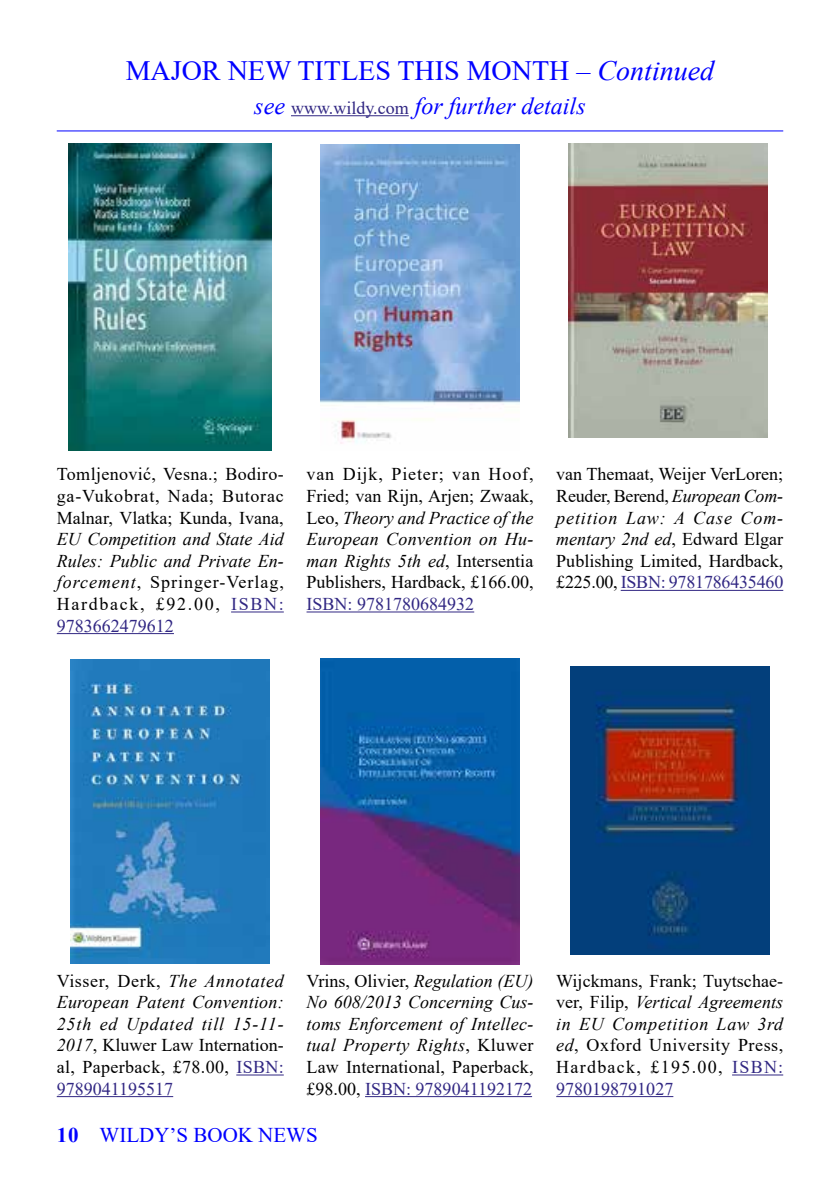
<style>
.page{position:relative;width:840px;height:1191px;background:#fff}
.page>*{position:absolute;margin:0;border:0;box-sizing:border-box;transform-origin:0 0}
.t1{font:28px "Times New Roman";color:#00f}
.t2{font:italic 24px "Times New Roman";color:#00f}
.t3{font:21px "Times New Roman";color:#00f}
.t4{font:18px/21.6px "Times New Roman";color:#000;text-align:justify}
.t5{font:italic 18px/21.6px "Times New Roman";letter-spacing:.015em;color:#000;text-align:justify}
.t6{font:18px "Times New Roman";color:#312783}
.s1{font-style:italic}
.s2{font-style:normal;font-size:18px;color:#312783}
.s3{font-style:normal}
.s4{font-style:normal;color:#312783}
.s5{color:#312783}
.s6{font-weight:700}
</style>
<div class="page">
<hr style="left:291px;top:115px;width:117px;height:1px;background:#312783">
<hr style="left:57px;top:130px;width:725px;height:1px;background:#00f">
<hr style="left:231px;top:611px;width:52px;height:1px;background:#312783">
<hr style="left:57px;top:633px;width:117px;height:1px;background:#312783">
<hr style="left:306px;top:611px;width:168px;height:1px;background:#312783">
<hr style="left:620px;top:590px;width:162px;height:1px;background:#312783">
<hr style="left:236px;top:1074px;width:47px;height:1px;background:#312783">
<hr style="left:57px;top:1096px;width:116px;height:1px;background:#312783">
<hr style="left:365px;top:1096px;width:166px;height:1px;background:#312783">
<hr style="left:731px;top:1074px;width:51px;height:1px;background:#312783">
<hr style="left:556px;top:1096px;width:117px;height:1px;background:#312783">
<img style="left:320px;top:145px;width:199px;height:299px">
<img style="left:69px;top:144px;width:202px;height:306px">
<img style="left:568px;top:144px;width:199px;height:294px">
<img style="left:70px;top:659px;width:199px;height:304px">
<img style="left:320px;top:658px;width:199px;height:306px">
<img style="left:570px;top:666px;width:198px;height:288px">
<h1 class="t1" style="left:126px;top:50px;width:590px">MAJOR NEW TITLES THIS MONTH – <span class="s1">Continued</span></h1>
<h2 class="t2" style="left:254px;top:89px;width:332px">see <span class="s2">www.wildy.com</span> for further details</h2>
<p class="t4" style="left:57px;top:463px;width:228px">Tomljenović, Vesna.; Bodiro&shy;ga-Vukobrat, Nada; Butorac Malnar, Vlatka; Kunda, Ivana,</p>
<p class="t5" style="left:57px;top:528px;width:228px">EU Competition and State Aid Rules: Public and Private En&shy;forcement<span class="s3">, Springer-Verlag, Hardback, £92.00,</span> <span class="s4">ISBN:<br>9783662479612</span></p>
<p class="t4" style="left:306px;top:463px;width:228px">van Dijk, Pieter; van Hoof, Fried; van Rijn, Arjen; Zwaak, Leo, <span class="s1">Theory and Practice of the European Convention on Hu&shy;man Rights 5th ed</span>, Intersentia Publishers, Hardback, £166.00,</p>
<p class="t6" style="left:306px;top:591px;width:169px">ISBN: 9781780684932</p>
<p class="t4" style="left:556px;top:463px;width:228px">van Themaat, Weijer VerLoren; Reuder, Berend, <span class="s1">European Com&shy;petition Law: A Case Com&shy;mentary 2nd ed</span>, Edward Elgar Publishing Limited, Hardback, £225.00, <span class="s5">ISBN: 9781786435460</span></p>
<p class="t5" style="left:57px;top:969px;width:228px"><span class="s3">Visser, Derk,</span> The Annotated European Patent Convention:<br>25th ed Updated till 15-11- 2017<span class="s3">, Kluwer Law Internation&shy;al, Paperback, £78.00,</span> <span class="s4">ISBN:<br>9789041195517</span></p>
<p class="t5" style="left:306px;top:969px;width:228px"><span class="s3">Vrins, Olivier,</span> Regulation (EU)<br>No 608/2013 Concerning Cus&shy;toms Enforcement of Intellec&shy;tual Property Rights<span class="s3">, Kluwer Law International, Paperback, £98.00,</span> <span class="s4">ISBN: 9789041192172</span></p>
<p class="t4" style="left:556px;top:969px;width:228px">Wijckmans, Frank; Tuytschae&shy;ver, Filip, <span class="s1">Vertical Agreements in EU Competition Law 3rd ed</span>, Oxford University Press, Hardback, £195.00, <span class="s5">ISBN:<br>9780198791027</span></p>
<p class="t3" style="left:57px;top:1120px;width:262px"><span class="s6">10</span> WILDY’S BOOK NEWS</p>
</div>
